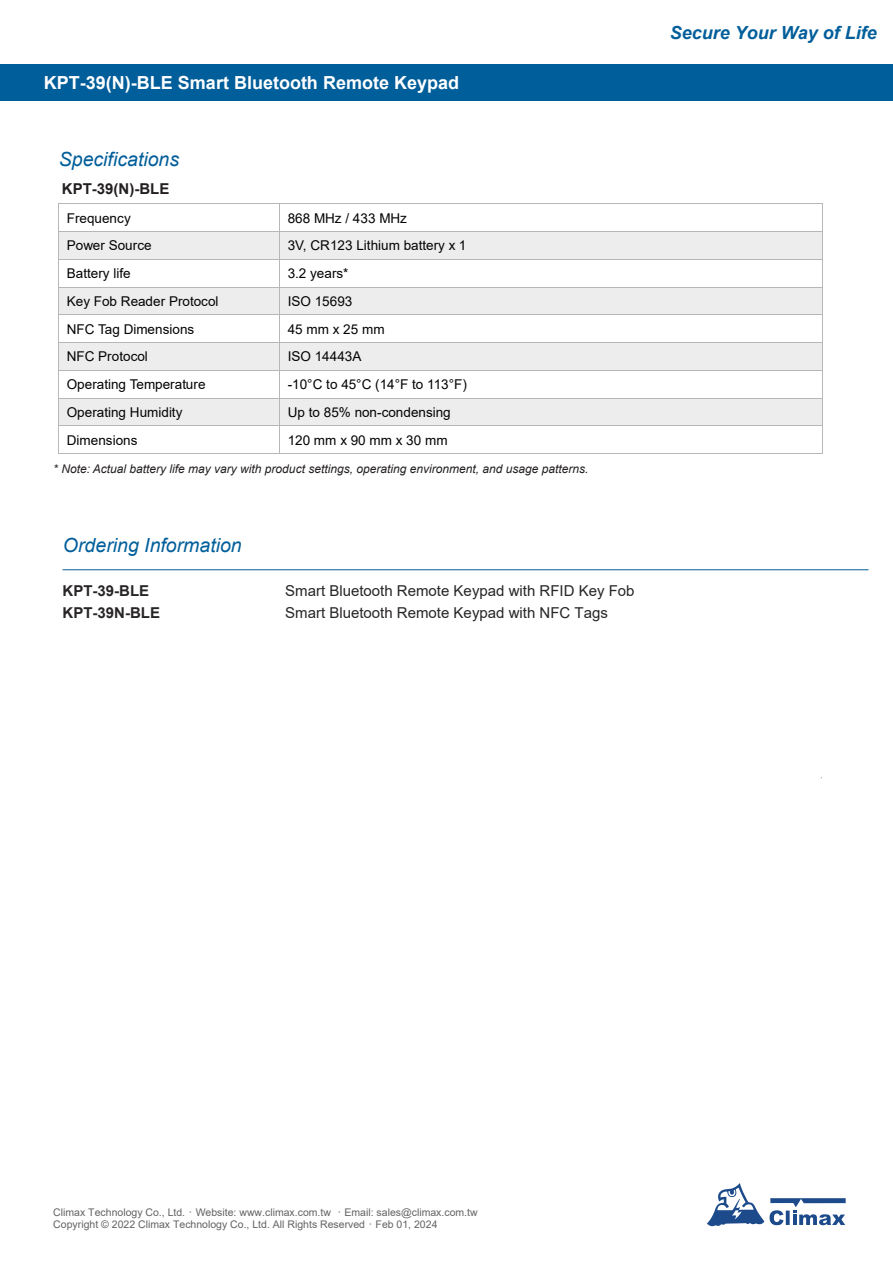
<style>
.page{position:relative;width:893px;height:1263px;background:#fff}
.page>*{position:absolute;margin:0;border:0;box-sizing:border-box;transform-origin:0 0}
.t1{font:italic 19.5px "Arial";color:#005e9a}
.t2{font:700 18px "Arial";color:#fff}
.t3{font:italic 700 18px "Arial";color:#005e9a}
.t4{font:15px/21.9px "Arial";color:#282526}
.t5{font:700 15px/21.9px "Arial";color:#282526}
.t6{font:700 15px "Arial";color:#231f20}
.t7{font:13.5px "Arial";letter-spacing:.005em;color:#030303}
.t8{font:italic 12px "Arial";color:#231f20}
.t9{font:10.5px/12.6px "Arial";color:#636366}
.s1{font-family:"Adobe Ming Std";font-weight:300}
</style>
<div class="page">
<div style="left:0;top:64px;width:893px;height:37px;background:#005e9a"></div>
<svg style="left:707px;top:1183px;width:139px;height:43px"></svg>
<hr style="left:63px;top:569px;width:805px;height:1px;background:#005e9a">
<hr style="left:59px;top:204px;width:220px;height:1px;background:#b6b7b9">
<hr style="left:280px;top:204px;width:542px;height:1px;background:#b6b7b9">
<div style="left:59px;top:232px;width:220px;height:27px;background:#ededed"></div>
<div style="left:280px;top:232px;width:542px;height:27px;background:#ededed"></div>
<hr style="left:59px;top:231px;width:220px;height:1px;background:#b6b7b9">
<hr style="left:280px;top:231px;width:542px;height:1px;background:#b6b7b9">
<hr style="left:59px;top:259px;width:220px;height:1px;background:#b6b7b9">
<hr style="left:280px;top:259px;width:542px;height:1px;background:#b6b7b9">
<div style="left:59px;top:288px;width:220px;height:27px;background:#ededed"></div>
<div style="left:280px;top:288px;width:542px;height:27px;background:#ededed"></div>
<hr style="left:59px;top:287px;width:220px;height:1px;background:#b6b7b9">
<hr style="left:280px;top:287px;width:542px;height:1px;background:#b6b7b9">
<hr style="left:59px;top:315px;width:220px;height:1px;background:#b6b7b9">
<hr style="left:280px;top:315px;width:542px;height:1px;background:#b6b7b9">
<div style="left:59px;top:343px;width:220px;height:27px;background:#ededed"></div>
<div style="left:280px;top:343px;width:542px;height:27px;background:#ededed"></div>
<hr style="left:59px;top:342px;width:220px;height:1px;background:#b6b7b9">
<hr style="left:280px;top:342px;width:542px;height:1px;background:#b6b7b9">
<hr style="left:59px;top:370px;width:220px;height:1px;background:#b6b7b9">
<hr style="left:280px;top:370px;width:542px;height:1px;background:#b6b7b9">
<div style="left:59px;top:398px;width:220px;height:27px;background:#ededed"></div>
<div style="left:280px;top:398px;width:542px;height:27px;background:#ededed"></div>
<hr style="left:59px;top:398px;width:220px;height:1px;background:#b6b7b9">
<hr style="left:280px;top:398px;width:542px;height:1px;background:#b6b7b9">
<hr style="left:59px;top:425px;width:220px;height:1px;background:#b6b7b9">
<hr style="left:280px;top:425px;width:542px;height:1px;background:#b6b7b9">
<svg style="left:58px;top:204px;width:1px;height:250px"></svg>
<hr style="left:59px;top:453px;width:220px;height:1px;background:#b6b7b9">
<svg style="left:279px;top:204px;width:1px;height:250px"></svg>
<hr style="left:280px;top:453px;width:542px;height:1px;background:#b6b7b9">
<svg style="left:822px;top:204px;width:1px;height:250px"></svg>
<h2 class="t2" style="left:44px;top:70px;width:417px">KPT-39(N)-BLE Smart Bluetooth Remote Keypad</h2>
<h1 class="t1" style="left:59px;top:146px;width:122px">Specifications</h1>
<p class="t6" style="left:62px;top:179px;width:109px">KPT-39(N)-BLE</p>
<p class="t7" style="left:67px;top:209px;width:65px">Frequency</p>
<p class="t7" style="left:288px;top:209px;width:121px">868 MHz / 433 MHz</p>
<p class="t7" style="left:67px;top:236px;width:86px">Power Source</p>
<p class="t7" style="left:288px;top:236px;width:180px">3V, CR123 Lithium battery x 1</p>
<p class="t7" style="left:67px;top:264px;width:65px">Battery life</p>
<p class="t7" style="left:288px;top:264px;width:62px">3.2 years*</p>
<p class="t7" style="left:67px;top:292px;width:153px">Key Fob Reader Protocol</p>
<p class="t7" style="left:288px;top:292px;width:66px">ISO 15693</p>
<p class="t7" style="left:67px;top:320px;width:129px">NFC Tag Dimensions</p>
<p class="t7" style="left:288px;top:320px;width:98px">45 mm x 25 mm</p>
<p class="t7" style="left:67px;top:347px;width:83px">NFC Protocol</p>
<p class="t7" style="left:288px;top:347px;width:75px">ISO 14443A</p>
<p class="t7" style="left:67px;top:375px;width:140px">Operating Temperature</p>
<p class="t7" style="left:288px;top:375px;width:181px">-10°C to 45°C (14°F to 113°F)</p>
<p class="t7" style="left:67px;top:403px;width:117px">Operating Humidity</p>
<p class="t7" style="left:288px;top:403px;width:165px">Up to 85% non-condensing</p>
<p class="t7" style="left:67px;top:431px;width:72px">Dimensions</p>
<p class="t7" style="left:288px;top:431px;width:161px">120 mm x 90 mm x 30 mm</p>
<p class="t8" style="left:53px;top:461px;width:537px">* Note: Actual battery life may vary with product settings, operating environment, and usage patterns.</p>
<h1 class="t1" style="left:63px;top:533px;width:180px">Ordering Information</h1>
<p class="t5" style="left:63px;top:580px;width:99px">KPT-39-BLE<br>KPT-39N-BLE</p>
<p class="t4" style="left:285px;top:580px;width:351px">Smart Bluetooth Remote Keypad with RFID Key Fob<br>Smart Bluetooth Remote Keypad with NFC Tags</p>
<h2 class="t3" style="left:670px;top:20px;width:209px">Secure Your Way of Life</h2>
<p class="t9" style="left:53px;top:1206px;width:426px">Climax Technology Co., Ltd.<span class="s1">．</span>Website: www.climax.com.tw <span class="s1">．</span>Email: sales@climax.com.tw<br>Copyright © 2022 Climax Technology Co., Ltd. All Rights Reserved<span class="s1">．</span>Feb 01, 2024</p>
</div>
